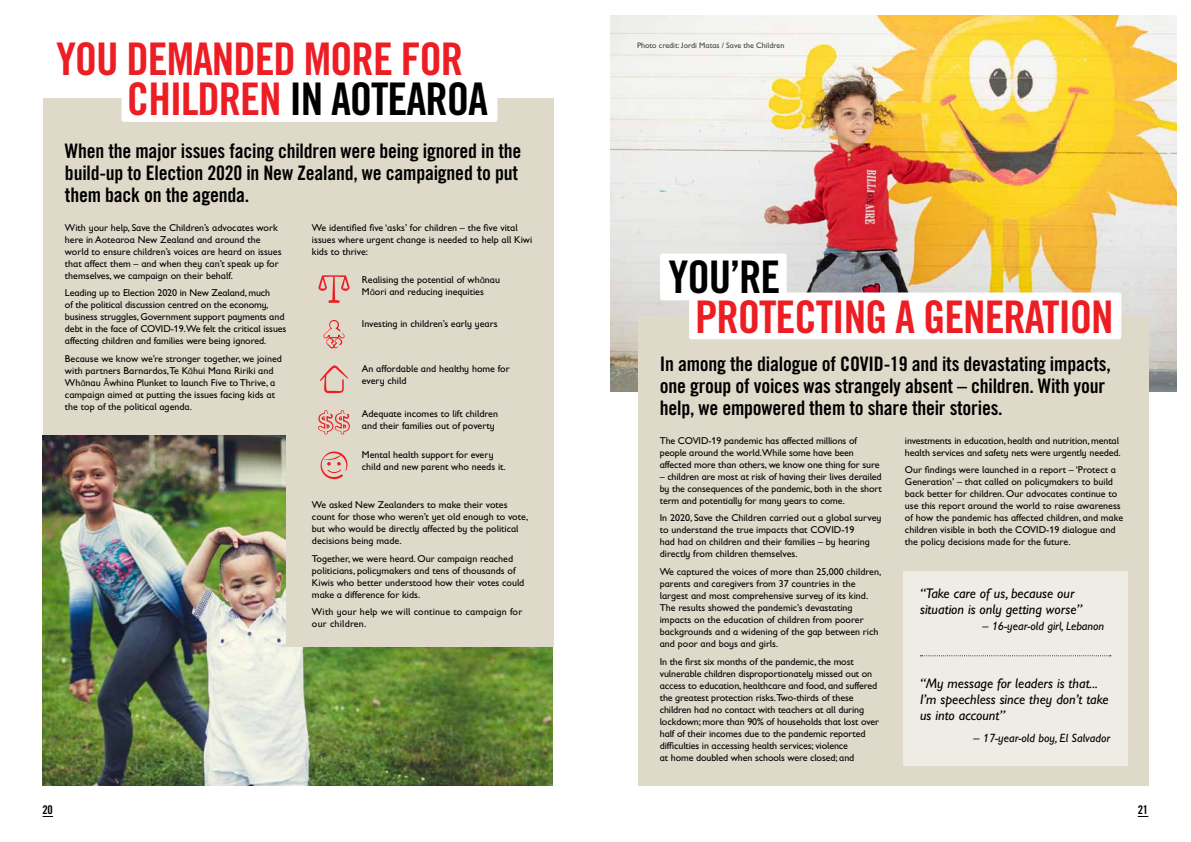
<style>
.page{position:relative;width:1191px;height:842px;background:#fff}
.page>*{position:absolute;margin:0;border:0;box-sizing:border-box;transform-origin:0 0}
.t1{font:45px/40px "Trade Gothic Bold Cond Twenty";letter-spacing:-.025em;color:#ed1d24}
.t2{font:45px "Trade Gothic Bold Cond Twenty";color:#000}
.t3{font:20px/22px "Trade Gothic Bold Cond Twenty";letter-spacing:-.01em;color:#000}
.t4{font:italic 14px/16px "Gill Sans Infant Std";color:#000}
.t5{font:italic 12px "Gill Sans Infant Std";color:#000}
.t6{font:12px "Trade Gothic Bold Cond Twenty";color:#000}
.t7{font:10px/12px "Gill Sans Infant Std";color:#000}
.t8{font:10px/12px "Gill Sans Infant Std";letter-spacing:.02em;color:#000}
.t9{font:8px "Gill Sans Infant Std";color:#414042}
.s1{color:#000}
.s2{font-family:"Bree";font-weight:300;font-size:8.9px}
.s3{font-family:"Bree";font-weight:300}
</style>
<div class="page">
<img style="left:610px;top:15px;width:566px;height:376px">
<div style="left:43px;top:99px;width:510px;height:336px;background:#ded9c9"></div>
<div style="left:121px;top:75px;width:376px;height:47px;background:#fff;border-radius:3px"></div>
<img style="left:43px;top:435px;width:381px;height:350px">
<div style="left:638px;top:316px;width:510px;height:469px;background:#ded9c9"></div>
<div style="left:660px;top:253px;width:126px;height:47px;background:#fff;border-radius:3px"></div>
<div style="left:689px;top:292px;width:432px;height:47px;background:#fff;border-radius:3px"></div>
<img style="left:424px;top:646px;width:129px;height:139px">
<div style="left:286px;top:391px;width:267px;height:255px;background:#ded9c9"></div>
<div style="left:903px;top:571px;width:224px;height:195px;background:#eeece4"></div>
<svg style="left:920px;top:655px;width:191px;height:1px"></svg>
<svg style="left:318px;top:275px;width:31px;height:28px"></svg>
<svg style="left:323px;top:320px;width:21px;height:28px"></svg>
<svg style="left:319px;top:365px;width:29px;height:28px"></svg>
<svg style="left:318px;top:410px;width:32px;height:24px"></svg>
<svg style="left:320px;top:451px;width:27px;height:28px"></svg>
<h1 class="t1" style="left:127px;top:39px;width:363px;text-indent:-71px">YOU DEMANDED MORE FOR<br>CHILDREN <span class="s1">IN AOTEAROA</span></h1>
<h2 class="t3" style="left:65px;top:139px;width:458px">When the major issues facing children were being ignored in the build-up to Election 2020 in New Zealand, we campaigned to put them back on the agenda.</h2>
<p class="t7" style="left:65px;top:221px;width:218px">With your help, Save the Children’s advocates work here in Aotearoa New Zealand and around the world to ensure children’s voices are heard on issues that affect them – and when they can’t speak up for themselves, we campaign on their behalf.</p>
<p class="t7" style="left:65px;top:287px;width:223px">Leading up to Election 2020 in New Zealand, much<br>of the political discussion centred on the economy, business struggles, Government support payments and debt in the face of COVID-19.We felt the critical issues affecting children and families were being ignored.</p>
<p class="t7" style="left:65px;top:353px;width:218px">Because we know we’re stronger together, we joined with partners Barnardos,Te K<span class="s2">ā</span>hui Mana Ririki and Wh<span class="s2">ā</span>nau <span class="s3">Ā</span>whina Plunket to launch Five to Thrive, a campaign aimed at putting the issues facing kids at the top of the political agenda.</p>
<p class="t7" style="left:312px;top:221px;width:222px">We identified five ‘asks’ for children – the five vital issues where urgent change is needed to help all Kiwi kids to thrive:</p>
<p class="t7" style="left:362px;top:273px;width:140px">Realising the potential of wh<span class="s2">ā</span>nau<br>M<span class="s2">ā</span>ori and reducing inequities</p>
<p class="t7" style="left:362px;top:317px;width:137px">Investing in children’s early years</p>
<p class="t7" style="left:362px;top:363px;width:149px">An affordable and healthy home for every child</p>
<p class="t7" style="left:362px;top:407px;width:138px">Adequate incomes to lift children and their families out of poverty</p>
<p class="t7" style="left:362px;top:449px;width:145px">Mental health support for every child and new parent who needs it.</p>
<p class="t7" style="left:312px;top:498px;width:218px">We asked New Zealanders to make their votes count for those who weren’t yet old enough to vote, but who would be directly affected by the political decisions being made.</p>
<p class="t7" style="left:312px;top:552px;width:214px">Together, we were heard. Our campaign reached politicians, policymakers and tens of thousands of Kiwis who better understood how their votes could make a difference for kids.</p>
<p class="t8" style="left:312px;top:606px;width:212px">With your help we will continue to campaign for our children.</p>
<p class="t9" style="left:637px;top:41px;width:149px">Photo credit: Jordi Matas / Save the Children</p>
<h1 class="t2" style="left:668px;top:250px;width:113px">YOU’RE</h1>
<h1 class="t1" style="left:695px;top:297px;width:420px">PROTECTING A GENERATION</h1>
<h2 class="t3" style="left:660px;top:352px;width:452px">In among the dialogue of COVID-19 and its devastating impacts, one group of voices was strangely absent – children. With your help, we empowered them to share their stories.</h2>
<p class="t7" style="left:660px;top:434px;width:221px">The COVID-19 pandemic has affected millions of people around the world.While some have been affected more than others, we know one thing for sure</p>
<p class="t7" style="left:660px;top:470px;width:223px;text-align:justify">– children are most at risk of having their lives derailed by the consequences of the pandemic, both in the short term and potentially for many years to come.</p>
<p class="t7" style="left:660px;top:512px;width:223px">In 2020, Save the Children carried out a global survey to understand the true impacts that COVID-19<br>had had on children and their families – by hearing directly from children themselves.</p>
<p class="t7" style="left:660px;top:565px;width:223px">We captured the voices of more than 25,000 children, parents and caregivers from 37 countries in the largest and most comprehensive survey of its kind.<br>The results showed the pandemic’s devastating impacts on the education of children from poorer backgrounds and a widening of the gap between rich and poor and boys and girls.</p>
<p class="t7" style="left:660px;top:655px;width:221px">In the first six months of the pandemic, the most vulnerable children disproportionately missed out on access to education, healthcare and food, and suffered the greatest protection risks.Two-thirds of these children had no contact with teachers at all during lockdown; more than 90% of households that lost over half of their incomes due to the pandemic reported difficulties in accessing health services; violence<br>at home doubled when schools were closed; and</p>
<p class="t7" style="left:905px;top:434px;width:217px">investments in education, health and nutrition, mental health services and safety nets were urgently needed.</p>
<p class="t7" style="left:905px;top:464px;width:220px">Our findings were launched in a report – ‘Protect a Generation’ – that called on policymakers to build back better for children. Our advocates continue to use this report around the world to raise awareness of how the pandemic has affected children, and make children visible in both the COVID-19 dialogue and the policy decisions made for the future.</p>
<h3 class="t4" style="left:920px;top:585px;width:164px">“Take care of us, because our situation is only getting worse”</h3>
<p class="t5" style="left:982px;top:619px;width:123px">– 16-year-old girl, Lebanon</p>
<h3 class="t4" style="left:920px;top:676px;width:190px">“My message for leaders is that...<br>I’m speechless since they don’t take us into account”</h3>
<p class="t5" style="left:973px;top:731px;width:138px">– 17-year-old boy, El Salvador</p>
<p class="t6" style="left:43px;top:803px;width:12px">20</p>
<p class="t6" style="left:1137px;top:803px;width:12px">21</p>
</div>
